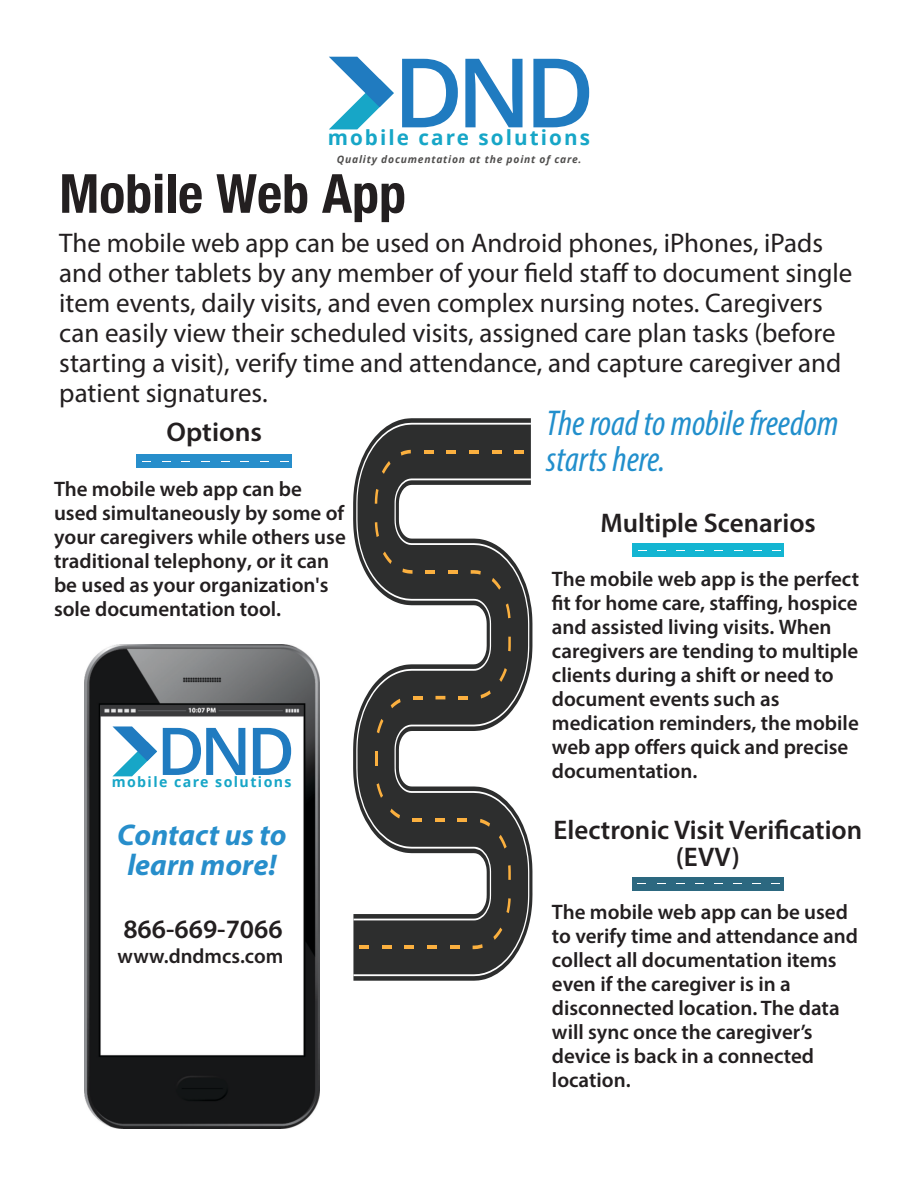
<style>
.page{position:relative;width:918px;height:1188px;background:#fff}
.page>*{position:absolute;margin:0;border:0;box-sizing:border-box;transform-origin:0 0}
.t1{font:600 96px "Open Sans";color:#207bc0}
.t2{font:600 65.85px "Open Sans";color:#207bc0}
.t3{font:700 condensed 54px "Helvetica Neue";color:#231f20}
.t4{font:italic condensed 36px/36px "Myriad Pro";color:#228fcc}
.t5{font:italic 700 30px/30px "Myriad Pro";color:#278ecb;text-align:center}
.t6{font:27px/30px "Myriad Pro";color:#231f20}
.t7{font:600 27px/27px "Myriad Pro";color:#231f20;text-align:center}
.t8{font:600 26.55px "Myriad Pro";color:#231f20}
.t9{font:600 21px/24px "Myriad Pro";color:#231f20}
.t10{font:700 20.7px "Open Sans";letter-spacing:.1em;color:#17a6c7}
.t11{font:600 20.7px "Myriad Pro";color:#231f20}
.t12{font:700 14.25px "Open Sans";letter-spacing:.1em;color:#17a6c7}
.t13{font:italic 700 10.35px "Open Sans";letter-spacing:.075em;color:#504f4e}
</style>
<div class="page">
<img style="left:84px;top:644px;width:236px;height:484px">
<svg style="left:112px;top:726px;width:45px;height:50px"></svg>
<div style="left:632px;top:877px;width:152px;height:14px;background:#2c6880"></div>
<div style="left:633px;top:544px;width:151px;height:13px;background:#14b5d2"></div>
<div style="left:137px;top:455px;width:155px;height:13px;background:#278ecb"></div>
<svg style="left:353px;top:418px;width:180px;height:563px"></svg>
<svg style="left:353px;top:920px;width:178px;height:56px;background:#474747"></svg>
<svg style="left:353px;top:423px;width:178px;height:497px;fill:#2f302f"></svg>
<svg style="left:514px;top:450px;width:10px;height:3px"></svg>
<svg style="left:492px;top:450px;width:10px;height:3px"></svg>
<svg style="left:469px;top:450px;width:10px;height:3px"></svg>
<svg style="left:446px;top:450px;width:10px;height:3px"></svg>
<svg style="left:424px;top:450px;width:10px;height:3px"></svg>
<svg style="left:401px;top:450px;width:10px;height:6px"></svg>
<svg style="left:382px;top:461px;width:9px;height:13px"></svg>
<svg style="left:375px;top:489px;width:4px;height:15px"></svg>
<svg style="left:375px;top:522px;width:4px;height:15px"></svg>
<svg style="left:383px;top:552px;width:9px;height:12px"></svg>
<svg style="left:402px;top:568px;width:11px;height:6px"></svg>
<hr style="left:425px;top:570px;width:10px;height:4px;background:#fbb03f">
<hr style="left:448px;top:570px;width:10px;height:4px;background:#fbb03f">
<svg style="left:471px;top:570px;width:10px;height:5px"></svg>
<svg style="left:492px;top:578px;width:9px;height:12px"></svg>
<svg style="left:506px;top:603px;width:5px;height:15px"></svg>
<svg style="left:508px;top:637px;width:3px;height:14px"></svg>
<svg style="left:499px;top:668px;width:8px;height:14px"></svg>
<svg style="left:481px;top:690px;width:10px;height:8px"></svg>
<svg style="left:458px;top:696px;width:10px;height:3px"></svg>
<svg style="left:436px;top:696px;width:9px;height:3px"></svg>
<svg style="left:413px;top:696px;width:10px;height:3px"></svg>
<svg style="left:391px;top:699px;width:10px;height:9px"></svg>
<svg style="left:377px;top:719px;width:6px;height:14px"></svg>
<svg style="left:375px;top:751px;width:2px;height:14px"></svg>
<svg style="left:377px;top:783px;width:6px;height:15px"></svg>
<svg style="left:390px;top:809px;width:10px;height:9px"></svg>
<hr style="left:412px;top:818px;width:10px;height:4px;background:#fbb03f">
<hr style="left:435px;top:818px;width:10px;height:4px;background:#fbb03f">
<svg style="left:458px;top:818px;width:9px;height:4px"></svg>
<svg style="left:480px;top:819px;width:10px;height:8px"></svg>
<svg style="left:499px;top:835px;width:8px;height:14px"></svg>
<svg style="left:508px;top:865px;width:3px;height:15px"></svg>
<svg style="left:506px;top:898px;width:5px;height:15px"></svg>
<svg style="left:493px;top:928px;width:9px;height:12px"></svg>
<svg style="left:473px;top:944px;width:10px;height:5px"></svg>
<svg style="left:450px;top:946px;width:10px;height:3px"></svg>
<svg style="left:427px;top:946px;width:10px;height:3px"></svg>
<svg style="left:405px;top:946px;width:9px;height:3px"></svg>
<svg style="left:382px;top:946px;width:10px;height:3px"></svg>
<svg style="left:359px;top:946px;width:10px;height:3px"></svg>
<svg style="left:329px;top:57px;width:65px;height:72px"></svg>
<h1 class="t1" style="left:393px;top:54px;width:203px">DND</h1>
<p class="t10" style="left:328px;top:129px;width:264px">mobile care solutions</p>
<p class="t13" style="left:337px;top:155px;width:246px">Quality documentation at the point of care.</p>
<h3 class="t3" style="left:59px;top:161px;width:348px">Mobile Web App</h3>
<p class="t6" style="left:59px;top:230px;width:795px">The mobile web app can be used on Android phones, iPhones, iPads and other tablets by any member of your field staff to document single item events, daily visits, and even complex nursing notes. Caregivers can easily view their scheduled visits, assigned care plan tasks (before starting a visit), verify time and attendance, and capture caregiver and patient signatures.</p>
<p class="t7" style="left:167px;top:421px;width:97px">Options</p>
<p class="t9" style="left:54px;top:479px;width:293px">The mobile web app can be used simultaneously by some of your caregivers while others use traditional telephony, or it can be used as your organization's sole documentation tool.</p>
<h2 class="t2" style="left:157px;top:725px;width:140px">DND</h2>
<p class="t12" style="left:112px;top:776px;width:181px">mobile care solutions</p>
<h3 class="t5" style="left:117px;top:823px;width:171px">Contact us to learn more!</h3>
<p class="t8" style="left:123px;top:918px;width:161px">866-669-7066</p>
<p class="t11" style="left:118px;top:947px;width:167px">www.dndmcs.com</p>
<h3 class="t4" style="left:546px;top:408px;width:294px">The road to mobile freedom starts here.</h3>
<p class="t7" style="left:600px;top:511px;width:217px">Multiple Scenarios</p>
<p class="t9" style="left:552px;top:569px;width:309px">The mobile web app is the perfect fit for home care, staffing, hospice and assisted living visits. When caregivers are tending to multiple clients during a shift or need to document events such as medication reminders, the mobile web app offers quick and precise documentation.</p>
<p class="t7" style="left:554px;top:819px;width:310px">Electronic Visit Verification (EVV)</p>
<p class="t9" style="left:552px;top:902px;width:308px">The mobile web app can be used to verify time and attendance and collect all documentation items even if the caregiver is in a disconnected location. The data will sync once the caregiver’s device is back in a connected location.</p>
</div>
